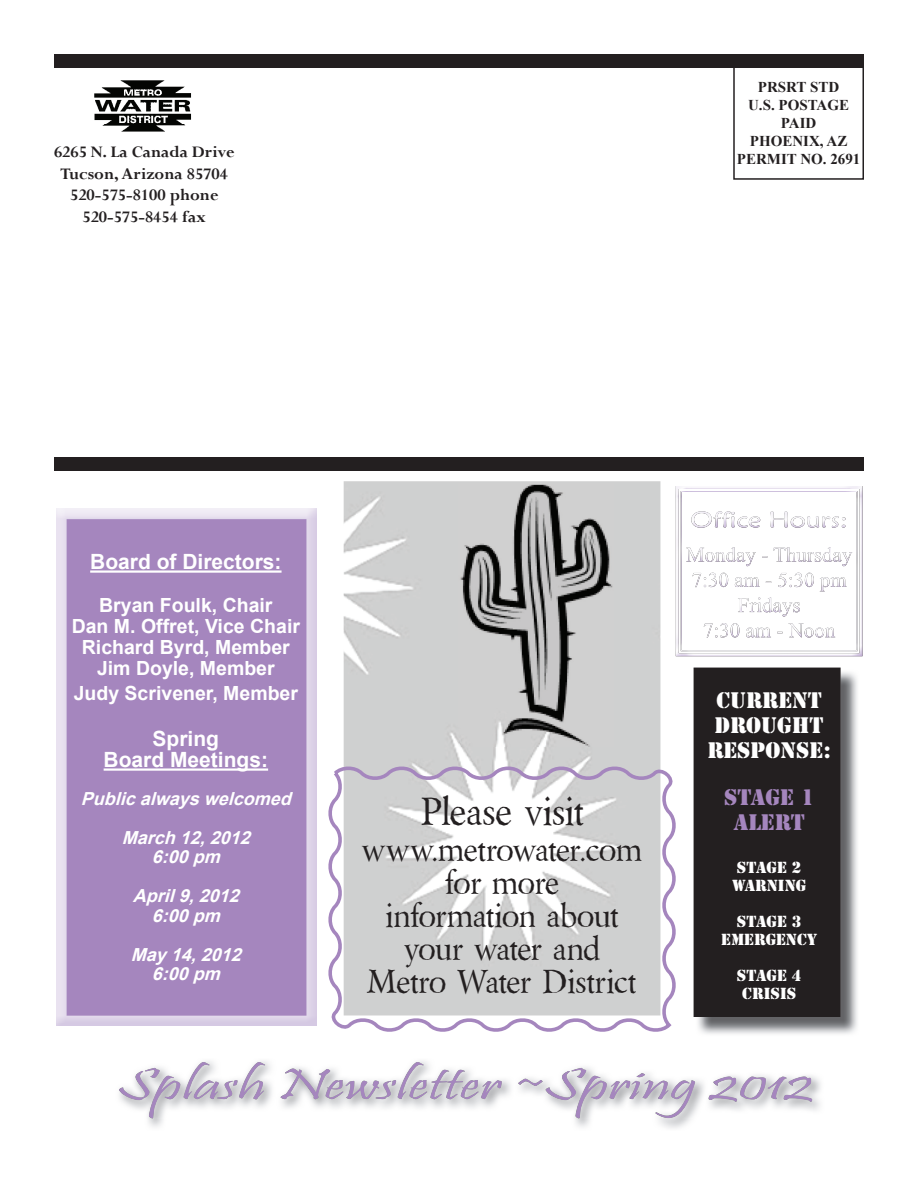
<style>
.page{position:relative;width:918px;height:1188px;background:#fff}
.page>*{position:absolute;margin:0;border:0;box-sizing:border-box;transform-origin:0 0}
.t1{font:39px "Berylium";letter-spacing:-.01em;color:#231f20}
.t2{font:33px/33px "Berylium";letter-spacing:-.01em;color:#231f20;text-align:center}
.t3{font:700 21px/21px "Arial";color:#fff;text-align:center}
.t4{font:21px/25.2px "Stencil Std";color:#fff;text-align:center}
.t5{font:21px/25.2px "Stencil Std";color:#a586be;text-align:center}
.t6{font:700 19.5px/21px "Arial";color:#fff;text-align:center}
.t7{font:italic 700 18px/39px "Arial";color:#fff;text-align:center}
.t8{font:700 18px/21.6px "Perpetua";color:#231f20;text-align:center}
.t9{font:700 15px/18px "Times New Roman";color:#231f20;text-align:center}
.t10{font:15px/18px "Stencil Std";color:#fff;text-align:center}
</style>
<div class="page">
<img style="left:344px;top:481px;width:316px;height:281px">
<div style="left:733px;top:66px;width:131px;height:114px;border:2px solid #231f20"></div>
<div style="left:54px;top:54px;width:810px;height:13px;background:#231f20"></div>
<div style="left:54px;top:458px;width:810px;height:13px;background:#231f20"></div>
<img style="left:94px;top:80px;width:97px;height:52px">
<img style="left:148px;top:1061px;width:673px;height:67px">
<img style="left:119px;top:1062px;width:693px;height:56px">
<svg style="left:328px;top:762px;width:348px;height:270px"></svg>
<img style="left:56px;top:509px;width:261px;height:517px">
<hr style="left:90px;top:570px;width:192px;height:3px;background:#fff">
<hr style="left:104px;top:768px;width:164px;height:3px;background:#fff">
<img style="left:698px;top:672px;width:159px;height:362px">
<div style="left:694px;top:668px;width:147px;height:349px;background:#231f20"></div>
<img style="left:459px;top:484px;width:154px;height:263px">
<img style="left:676px;top:486px;width:186px;height:170px">
<img style="left:681px;top:491px;width:177px;height:160px">
<p class="t8" style="left:54px;top:141px;width:182px">6265 N. La Canada Drive<br>Tucson, Arizona 85704<br>520-575-8100 phone<br>520-575-8454 fax</p>
<p class="t9" style="left:737px;top:78px;width:125px">PRSRT STD<br>U.S. POSTAGE<br>PAID<br>PHOENIX, AZ<br>PERMIT NO. 2691</p>
<p class="t3" style="left:90px;top:552px;width:193px">Board of Directors:</p>
<p class="t6" style="left:72px;top:595px;width:230px">Bryan Foulk, Chair<br>Dan M. Offret, Vice Chair<br>Richard Byrd, Member<br>Jim Doyle, Member</p>
<p class="t6" style="left:74px;top:683px;width:226px">Judy Scrivener, Member</p>
<p class="t3" style="left:104px;top:729px;width:166px">Spring<br>Board Meetings:</p>
<p class="t7" style="left:81px;top:780px;width:218px">Publicalwayswelcomed<br>March12,2012</p>
<p class="t7" style="left:133px;top:838px;width:114px">6:00pm<br>April9,2012</p>
<p class="t7" style="left:131px;top:897px;width:118px">6:00pm<br>May14,2012</p>
<p class="t7" style="left:152px;top:955px;width:76px">6:00pm</p>
<h1 class="t1" style="left:420px;top:788px;width:165px">Please visit</h1>
<h2 class="t2" style="left:362px;top:834px;width:282px">www.metrowater.com for more<br>information about your water and<br>Metro Water District</h2>
<p class="t4" style="left:707px;top:687px;width:125px">CURRENT<br>DROUGHT<br>RESPONSE:</p>
<p class="t5" style="left:724px;top:785px;width:92px">STAGE 1<br>ALERT</p>
<p class="t10" style="left:732px;top:859px;width:76px">STAGE 2<br>WARNING</p>
<p class="t10" style="left:721px;top:913px;width:97px">STAGE 3<br>EMERGENCY</p>
<p class="t10" style="left:737px;top:967px;width:66px">STAGE 4<br>CRISIS</p>
</div>
